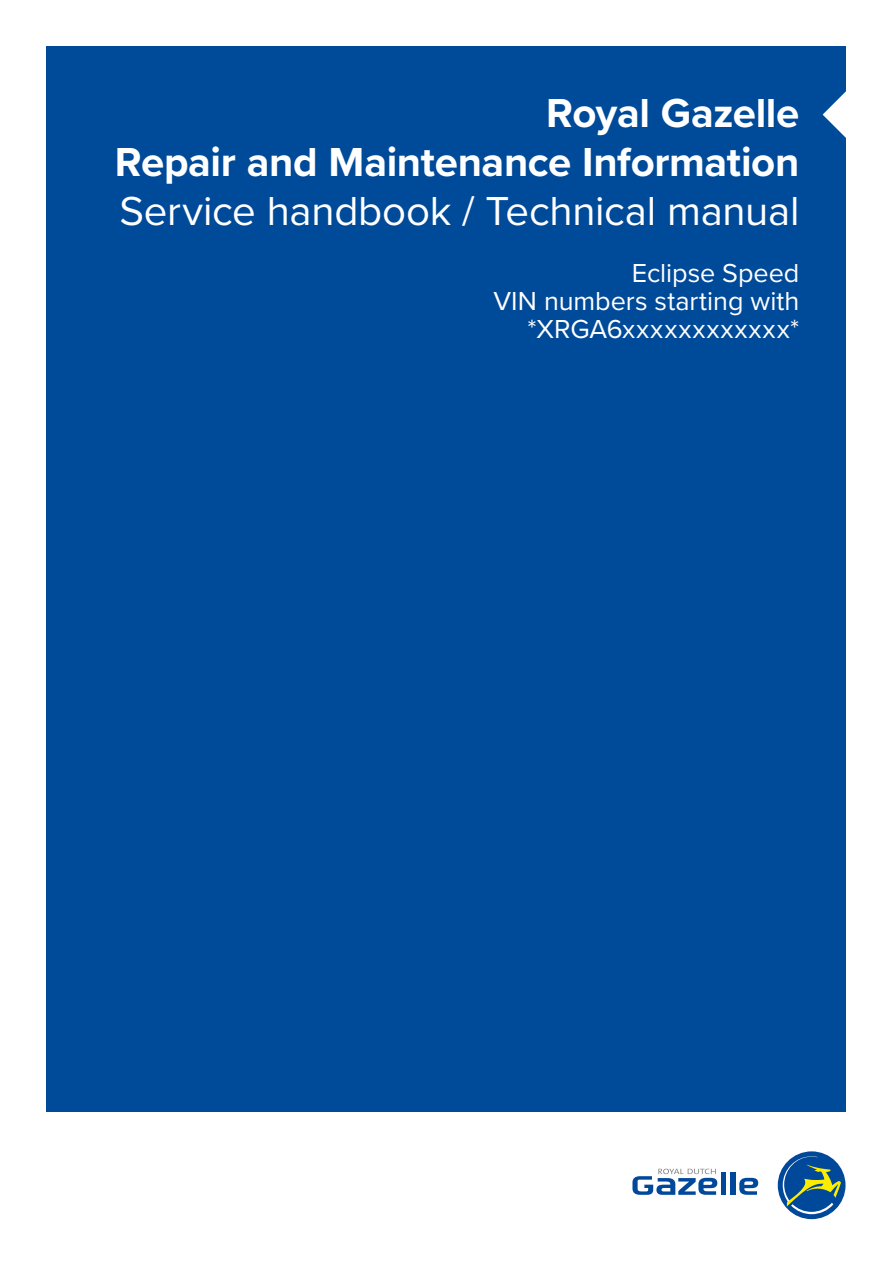
<style>
.page{position:relative;width:893px;height:1263px;background:#fff}
.page>*{position:absolute;margin:0;border:0;box-sizing:border-box;transform-origin:0 0}
.t1{font:700 42px/49.2px "Proxima Nova";letter-spacing:-.01em;color:#fff;text-align:right}
.t2{font:42px "Proxima Nova";letter-spacing:-.005em;color:#fff}
.t3{font:27px/28.2px "Proxima Nova";color:#fff;text-align:right}
</style>
<div class="page">
<div style="left:47px;top:47px;width:799px;height:1065px;background:#004a9a"></div>
<svg style="left:823px;top:91px;width:23px;height:47px"></svg>
<svg style="left:775px;top:1149px;width:73px;height:73px"></svg>
<div style="left:778px;top:1151px;width:67px;height:68px;background:#00489a;border-radius:50%"></div>
<svg style="left:783px;top:1156px;width:58px;height:58px"></svg>
<svg style="left:739px;top:1178px;width:19px;height:17px"></svg>
<div style="left:721px;top:1172px;width:5px;height:23px;background:#00489a"></div>
<div style="left:730px;top:1172px;width:5px;height:23px;background:#00489a"></div>
<svg style="left:632px;top:1169px;width:85px;height:26px"></svg>
<h1 class="t1" style="left:115px;top:87px;width:686px">Royal Gazelle<br>Repair and Maintenance Information</h1>
<h1 class="t2" style="left:119px;top:180px;width:681px">Service handbook / Technical manual</h1>
<p class="t3" style="left:493px;top:257px;width:308px">Eclipse Speed<br>VIN numbers starting with *XRGA6xxxxxxxxxxxx*</p>
</div>
